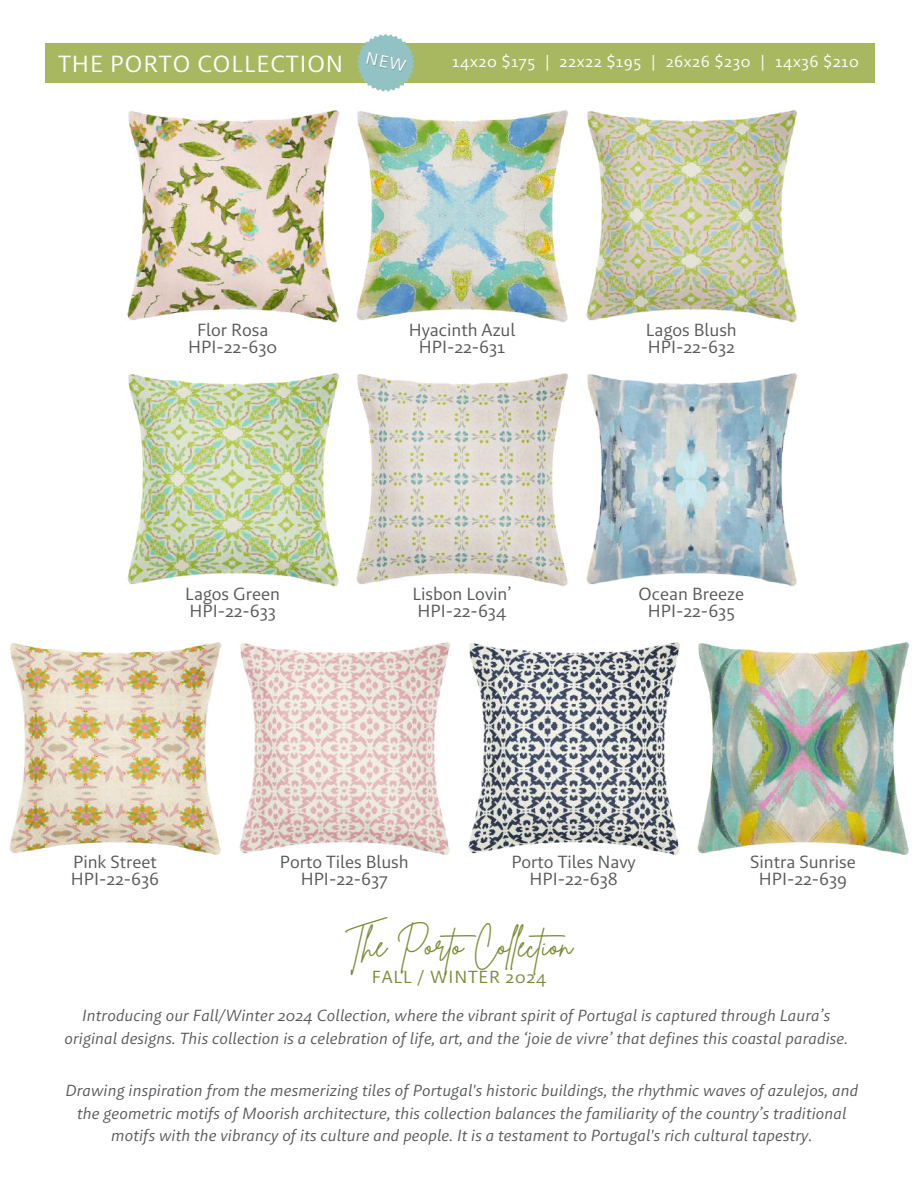
<style>
.page{position:relative;width:918px;height:1188px;background:#fff}
.page>*{position:absolute;margin:0;border:0;box-sizing:border-box;transform-origin:0 0}
.t1{font:32.55px "Brittany Signature";color:#7b8b34}
.t2{font:24px "Brando Sans";letter-spacing:.04em;color:#fff}
.t3{font:18px/17.2px "Brando Sans";color:#58595b;text-align:center}
.t4{font:17.85px "Brando Sans";letter-spacing:.045em;color:#7b8b34}
.t5{font:italic 16.5px/22.5px "Brando Sans";letter-spacing:.01em;color:#58595b;text-align:center}
.t6{font:16.5px "Brando Sans";letter-spacing:.04em;color:#fff}
</style>
<div class="page">
<div style="left:45px;top:43px;width:829px;height:40px;background:#a7b861"></div>
<img style="left:127px;top:110px;width:212px;height:212px">
<img style="left:356px;top:110px;width:213px;height:212px">
<img style="left:586px;top:110px;width:212px;height:212px">
<img style="left:127px;top:373px;width:212px;height:213px">
<img style="left:356px;top:373px;width:213px;height:213px">
<img style="left:586px;top:373px;width:212px;height:213px">
<img style="left:9px;top:642px;width:212px;height:212px">
<img style="left:239px;top:642px;width:211px;height:212px">
<img style="left:468px;top:642px;width:212px;height:212px">
<img style="left:697px;top:642px;width:213px;height:212px">
<svg style="left:357px;top:34px;width:58px;height:58px"></svg>
<h2 class="t2" style="left:58px;top:53px;width:287px">THE PORTO COLLECTION</h2>
<p class="t6" style="left:452px;top:54px;width:408px">14x20 $175 | 22x22 $195 | 26x26 $230 | 14x36 $210</p>
<p class="t3" style="left:188px;top:322px;width:91px">Flor Rosa<br>HPI-22-630</p>
<p class="t3" style="left:409px;top:322px;width:108px">Hyacinth Azul<br>HPI-22-631</p>
<p class="t3" style="left:646px;top:322px;width:92px;text-align:left">Lagos Blush<br>HPI-22-632</p>
<p class="t3" style="left:185px;top:586px;width:96px;text-align:left">Lagos Green<br>HPI-22-633</p>
<p class="t3" style="left:412px;top:586px;width:101px;text-align:left">Lisbon Lovin’<br>HPI-22-634</p>
<p class="t3" style="left:639px;top:586px;width:107px">Ocean Breeze<br>HPI-22-635</p>
<p class="t3" style="left:71px;top:855px;width:90px;text-align:left">Pink Street<br>HPI-22-636</p>
<p class="t3" style="left:280px;top:855px;width:131px">Porto Tiles Blush<br>HPI-22-637</p>
<p class="t3" style="left:511px;top:855px;width:126px">Porto Tiles Navy<br>HPI-22-638</p>
<p class="t3" style="left:750px;top:855px;width:107px">Sintra Sunrise<br>HPI-22-639</p>
<h1 class="t1" style="left:346px;top:924px;width:230px">The Porto Collection</h1>
<p class="t4" style="left:372px;top:970px;width:176px">FALL / WINTER 2024</p>
<p class="t5" style="left:64px;top:1005px;width:785px">Introducing our Fall/Winter 2024 Collection, where the vibrant spirit of Portugal is captured through Laura’s original designs. This collection is a celebration of life, art, and the ‘joie de vivre’ that defines this coastal paradise.</p>
<p class="t5" style="left:65px;top:1080px;width:794px">Drawing inspiration from the mesmerizing tiles of Portugal's historic buildings, the rhythmic waves of azulejos, and the geometric motifs of Moorish architecture, this collection balances the familiarity of the country’s traditional motifs with the vibrancy of its culture and people. It is a testament to Portugal's rich cultural tapestry.</p>
</div>
